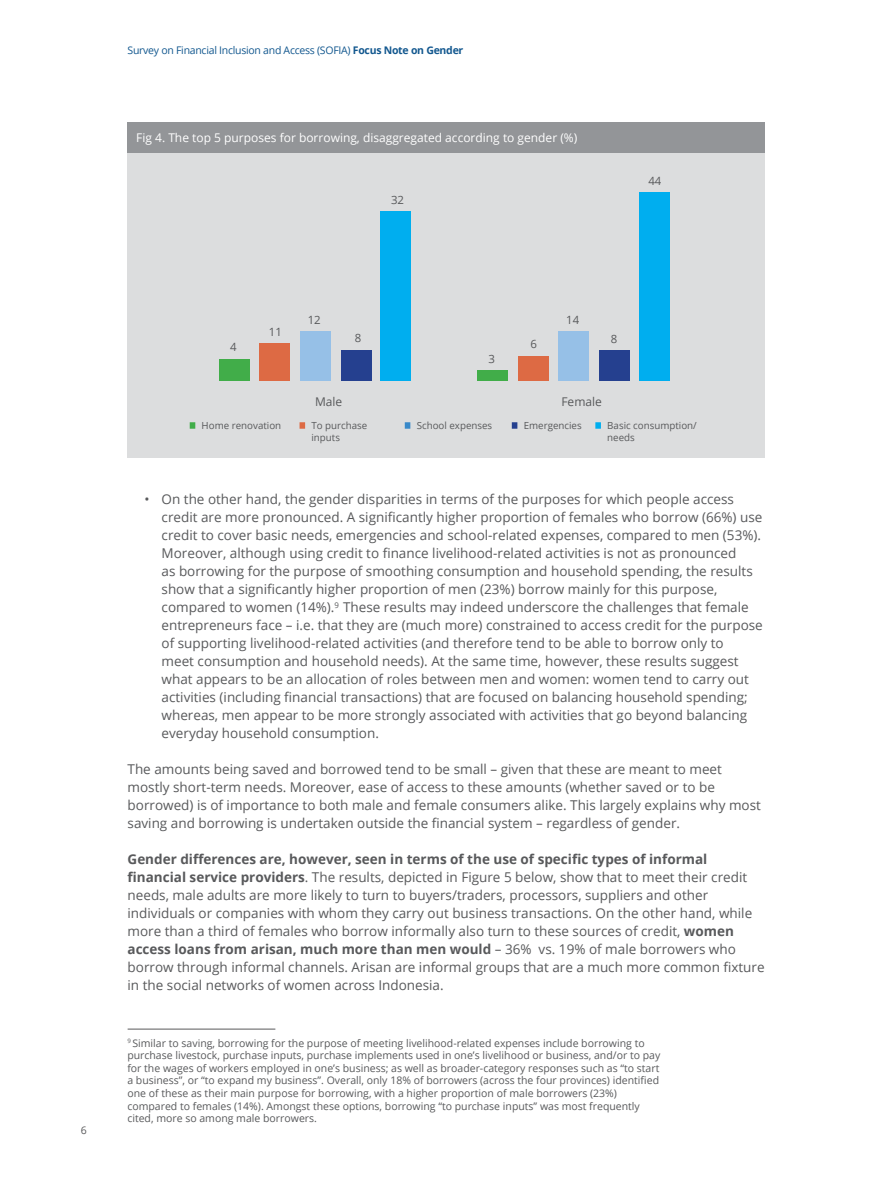
<style>
.page{position:relative;width:893px;height:1191px;background:#fff}
.page>*{position:absolute;margin:0;border:0;box-sizing:border-box;transform-origin:0 0}
.t1{font:13.5px/18px "Open Sans";color:#58595b}
.t2{font:12px "Open Sans";color:#fff}
.t3{font:12px "Open Sans";color:#58595b}
.t4{font:11.4px "Open Sans";color:#58595b}
.t5{font:10.5px/12.6px "Open Sans";color:#58595b}
.t6{font:10.5px "Open Sans";letter-spacing:-.025em;color:#13588f}
.t7{font:9.75px/12px "Open Sans";color:#58595b}
.s1{font-weight:700}
</style>
<div class="page">
<div style="left:128px;top:147px;width:637px;height:310px;background:#dcddde"></div>
<div style="left:128px;top:122px;width:637px;height:30px;background:#939598"></div>
<div style="left:300px;top:332px;width:30px;height:49px;background:#96c0e7"></div>
<div style="left:558px;top:332px;width:31px;height:49px;background:#96c0e7"></div>
<div style="left:341px;top:351px;width:31px;height:30px;background:#25408f"></div>
<div style="left:599px;top:351px;width:31px;height:30px;background:#25408f"></div>
<div style="left:380px;top:211px;width:31px;height:170px;background:#00aeef"></div>
<div style="left:639px;top:192px;width:31px;height:189px;background:#00aeef"></div>
<div style="left:259px;top:343px;width:31px;height:38px;background:#dd6a44"></div>
<div style="left:518px;top:356px;width:30px;height:25px;background:#dd6a44"></div>
<div style="left:219px;top:359px;width:31px;height:22px;background:#41ad49"></div>
<div style="left:477px;top:370px;width:31px;height:11px;background:#41ad49"></div>
<svg style="left:190px;top:422px;width:5px;height:7px"></svg>
<svg style="left:300px;top:422px;width:5px;height:7px"></svg>
<svg style="left:405px;top:422px;width:5px;height:7px"></svg>
<svg style="left:512px;top:422px;width:5px;height:7px"></svg>
<div style="left:595px;top:422px;width:6px;height:7px;background:#00aeef"></div>
<hr style="left:128px;top:1028px;width:147px;height:1px;background:#58595b">
<p class="t6" style="left:128px;top:43px;width:337px">Survey on Financial Inclusion and Access (SOFIA) <span class="s1">Focus Note on Gender</span></p>
<p class="t2" style="left:136px;top:129px;width:443px">Fig 4. The top 5 purposes for borrowing, disaggregated according to gender (%)</p>
<p class="t4" style="left:391px;top:192px;width:15px">32</p>
<p class="t4" style="left:648px;top:173px;width:15px">44</p>
<p class="t5" style="left:81px;top:1124px;width:8px">6</p>
<p class="t4" style="left:230px;top:339px;width:8px">4</p>
<p class="t4" style="left:269px;top:324px;width:15px">11</p>
<p class="t4" style="left:308px;top:312px;width:15px">12</p>
<p class="t4" style="left:355px;top:330px;width:8px">8</p>
<p class="t4" style="left:489px;top:351px;width:8px">3</p>
<p class="t4" style="left:530px;top:336px;width:8px">6</p>
<p class="t4" style="left:566px;top:312px;width:15px">14</p>
<p class="t4" style="left:611px;top:331px;width:8px">8</p>
<p class="t3" style="left:315px;top:393px;width:29px">Male</p>
<p class="t3" style="left:561px;top:393px;width:42px">Female</p>
<p class="t7" style="left:202px;top:419px;width:81px">Home renovation</p>
<p class="t7" style="left:311px;top:419px;width:57px">To purchase inputs</p>
<p class="t7" style="left:417px;top:419px;width:77px">School expenses</p>
<p class="t7" style="left:524px;top:419px;width:59px">Emergencies</p>
<p class="t7" style="left:607px;top:419px;width:91px">Basic consumption/ needs</p>
<p class="t1" style="left:162px;top:490px;width:603px;text-indent:-17px">• On the other hand, the gender disparities in terms of the purposes for which people access credit are more pronounced. A significantly higher proportion of females who borrow (66%) use credit to cover basic needs, emergencies and school-related expenses, compared to men (53%).<br>Moreover, although using credit to finance livelihood-related activities is not as pronounced<br>as borrowing for the purpose of smoothing consumption and household spending, the results show that a significantly higher proportion of men (23%) borrow mainly for this purpose, compared to women (14%).<sup>9</sup> These results may indeed underscore the challenges that female entrepreneurs face – i.e. that they are (much more) constrained to access credit for the purpose of supporting livelihood-related activities (and therefore tend to be able to borrow only to<br>meet consumption and household needs). At the same time, however, these results suggest what appears to be an allocation of roles between men and women: women tend to carry out activities (including financial transactions) that are focused on balancing household spending; whereas, men appear to be more strongly associated with activities that go beyond balancing everyday household consumption.</p>
<p class="t1" style="left:128px;top:760px;width:635px">The amounts being saved and borrowed tend to be small – given that these are meant to meet mostly short-term needs. Moreover, ease of access to these amounts (whether saved or to be borrowed) is of importance to both male and female consumers alike. This largely explains why most saving and borrowing is undertaken outside the financial system – regardless of gender.</p>
<p class="t1" style="left:128px;top:850px;width:639px"><span class="s1">Gender differences are, however, seen in terms of the use of specific types of informal financial service providers</span>. The results, depicted in Figure 5 below, show that to meet their credit needs, male adults are more likely to turn to buyers/traders, processors, suppliers and other individuals or companies with whom they carry out business transactions. On the other hand, while more than a third of females who borrow informally also turn to these sources of credit, <span class="s1">women access loans from arisan, much more than men would</span> – 36% vs. 19% of male borrowers who borrow through informal channels. Arisan are informal groups that are a much more common fixture in the social networks of women across Indonesia.</p>
<p class="t5" style="left:127px;top:1036px;width:534px"><sup>9</sup> Similar to saving, borrowing for the purpose of meeting livelihood-related expenses include borrowing to purchase livestock, purchase inputs, purchase implements used in one’s livelihood or business, and/or to pay for the wages of workers employed in one’s business; as well as broader-category responses such as “to start a business”, or “to expand my business”. Overall, only 18% of borrowers (across the four provinces) identified one of these as their main purpose for borrowing, with a higher proportion of male borrowers (23%) compared to females (14%). Amongst these options, borrowing “to purchase inputs” was most frequently cited, more so among male borrowers.</p>
</div>
